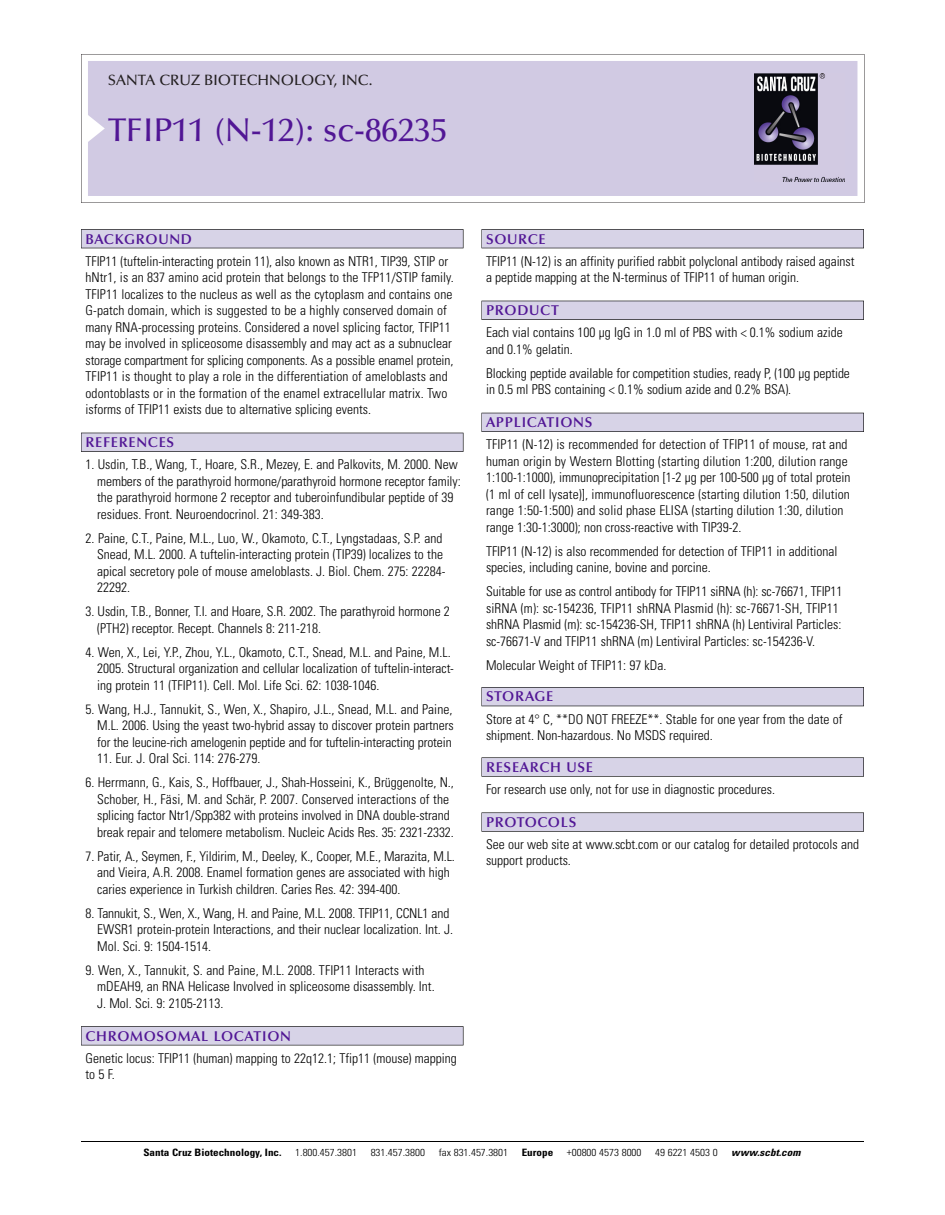
<style>
.page{position:relative;width:945px;height:1215px;background:#fff}
.page>*{position:absolute;margin:0;border:0;box-sizing:border-box;transform-origin:0 0}
.t1{font:500 33px "Optima";color:#511695}
.t2{font:500 15px "Optima";color:#231f20}
.t3{font:600 14.25px "Optima";letter-spacing:.05em;color:#511695}
.t4{font:300 condensed 13.5px/16.5px "Univers";color:#000}
.t5{font:300 condensed 10.2px "Univers";color:#000;scale:1.1 1}
.t6{font:700 condensed 10.2px "Univers";color:#000;scale:1.1 1}
.t7{font:italic 700 condensed 10.2px "Univers";letter-spacing:.005em;color:#000;scale:1.1 1}
</style>
<div class="page">
<svg style="left:81px;top:54px;width:783px;height:149px"></svg>
<div style="left:88px;top:61px;width:769px;height:135px;background:#d1cae3"></div>
<img style="left:755px;top:74px;width:90px;height:108px">
<div style="left:81px;top:229px;width:382px;height:19px;background:#525156"></div>
<div style="left:81px;top:230px;width:382px;height:18px;background:#d7d3e7"></div>
<div style="left:81px;top:433px;width:382px;height:19px;background:#515055"></div>
<div style="left:81px;top:433px;width:382px;height:18px;background:#d7d3e7"></div>
<div style="left:81px;top:1026px;width:382px;height:19px;background:#545357"></div>
<div style="left:81px;top:1027px;width:382px;height:18px;background:#d7d3e7"></div>
<div style="left:482px;top:229px;width:382px;height:19px;background:#525156"></div>
<div style="left:482px;top:230px;width:381px;height:18px;background:#d7d3e7"></div>
<div style="left:482px;top:301px;width:382px;height:19px;background:#515055"></div>
<div style="left:482px;top:301px;width:381px;height:18px;background:#d7d3e7"></div>
<div style="left:482px;top:413px;width:382px;height:19px;background:#525158"></div>
<div style="left:482px;top:413px;width:381px;height:18px;background:#d7d3e7"></div>
<div style="left:482px;top:687px;width:382px;height:19px;background:#525158"></div>
<div style="left:482px;top:688px;width:381px;height:18px;background:#d7d3e7"></div>
<div style="left:482px;top:757px;width:382px;height:20px;background:#616161"></div>
<div style="left:482px;top:758px;width:381px;height:18px;background:#d7d3e7"></div>
<svg style="left:482px;top:812px;width:382px;height:20px"></svg>
<div style="left:482px;top:813px;width:381px;height:18px;background:#d7d3e7"></div>
<hr style="left:81px;top:1141px;width:783px;height:1px;background:#000">
<p class="t2" style="left:108px;top:74px;width:266px">SANTA CRUZ BIOTECHNOLOGY, INC.</p>
<h1 class="t1" style="left:108px;top:117px;width:341px">TFIP11 (N-12): sc-86235</h1>
<p class="t3" style="left:86px;top:233px;width:108px">BACKGROUND</p>
<p class="t4" style="left:86px;top:254px;width:370px">TFIP11 (tuftelin-interacting protein 11), also known as NTR1, TIP39, STIP or hNtr1, is an 837 amino acid protein that belongs to the TFP11/STIP family.<br>TFIP11 localizes to the nucleus as well as the cytoplasm and contains one G-patch domain, which is suggested to be a highly conserved domain of many RNA-processing proteins. Considered a novel splicing factor, TFIP11 may be involved in spliceosome disassembly and may act as a subnuclear storage compartment for splicing components. As a possible enamel protein, TFIP11 is thought to play a role in the differentiation of ameloblasts and odontoblasts or in the formation of the enamel extracellular matrix. Two isforms of TFIP11 exists due to alternative splicing events.</p>
<p class="t3" style="left:86px;top:437px;width:90px">REFERENCES</p>
<p class="t4" style="left:97px;top:457px;width:365px;text-indent:-12px">1. Usdin, T.B., Wang, T., Hoare, S.R., Mezey, E. and Palkovits, M. 2000. New members of the parathyroid hormone/parathyroid hormone receptor family: the parathyroid hormone 2 receptor and tuberoinfundibular peptide of 39 residues. Front. Neuroendocrinol. 21: 349-383.</p>
<p class="t4" style="left:97px;top:531px;width:350px;text-indent:-12px">2. Paine, C.T., Paine, M.L., Luo, W., Okamoto, C.T., Lyngstadaas, S.P. and Snead, M.L. 2000. A tuftelin-interacting protein (TIP39) localizes to the apical secretory pole of mouse ameloblasts. J. Biol. Chem. 275: 22284- 22292.</p>
<p class="t4" style="left:97px;top:604px;width:354px;text-indent:-12px">3. Usdin, T.B., Bonner, T.I. and Hoare, S.R. 2002. The parathyroid hormone 2 (PTH2) receptor. Recept. Channels 8: 211-218.</p>
<p class="t4" style="left:97px;top:645px;width:358px;text-indent:-12px">4. Wen, X., Lei, Y.P., Zhou, Y.L., Okamoto, C.T., Snead, M.L. and Paine, M.L.<br>2005. Structural organization and cellular localization of tuftelin-interact&shy;ing protein 11 (TFIP11). Cell. Mol. Life Sci. 62: 1038-1046.</p>
<p class="t4" style="left:97px;top:702px;width:358px;text-align:justify;text-indent:-12px">5. Wang, H.J., Tannukit, S., Wen, X., Shapiro, J.L., Snead, M.L. and Paine, M.L. 2006. Using the yeast two-hybrid assay to discover protein partners for the leucine-rich amelogenin peptide and for tuftelin-interacting protein</p>
<p class="t4" style="left:97px;top:751px;width:165px">11. Eur. J. Oral Sci. 114: 276-279.</p>
<p class="t4" style="left:97px;top:775px;width:358px;text-indent:-12px">6. Herrmann, G., Kais, S., Hoffbauer, J., Shah-Hosseini, K., Brüggenolte, N., Schober, H., Fäsi, M. and Schär, P. 2007. Conserved interactions of the splicing factor Ntr1/Spp382 with proteins involved in DNA double-strand break repair and telomere metabolism. Nucleic Acids Res. 35: 2321-2332.</p>
<p class="t4" style="left:97px;top:849px;width:359px;text-indent:-12px">7. Patir, A., Seymen, F., Yildirim, M., Deeley, K., Cooper, M.E., Marazita, M.L. and Vieira, A.R. 2008. Enamel formation genes are associated with high caries experience in Turkish children. Caries Res. 42: 394-400.</p>
<p class="t4" style="left:97px;top:906px;width:357px;text-indent:-12px">8. Tannukit, S., Wen, X., Wang, H. and Paine, M.L. 2008. TFIP11, CCNL1 and<br>EWSR1 protein-protein Interactions, and their nuclear localization. Int. J.<br>Mol. Sci. 9: 1504-1514.</p>
<p class="t4" style="left:97px;top:963px;width:339px;text-indent:-12px">9. Wen, X., Tannukit, S. and Paine, M.L. 2008. TFIP11 Interacts with mDEAH9, an RNA Helicase Involved in spliceosome disassembly. Int.<br>J. Mol. Sci. 9: 2105-2113.</p>
<p class="t3" style="left:86px;top:1030px;width:207px">CHROMOSOMAL LOCATION</p>
<p class="t4" style="left:86px;top:1051px;width:373px">Genetic locus: TFIP11 (human) mapping to 22q12.1; Tfip11 (mouse) mapping to 5 F.</p>
<p class="t3" style="left:486px;top:233px;width:61px">SOURCE</p>
<p class="t4" style="left:486px;top:254px;width:370px">TFIP11 (N-12) is an affinity purified rabbit polyclonal antibody raised against a peptide mapping at the N-terminus of TFIP11 of human origin.</p>
<p class="t3" style="left:486px;top:305px;width:74px">PRODUCT</p>
<p class="t4" style="left:486px;top:325px;width:358px">Each vial contains 100 µg IgG in 1.0 ml of PBS with &lt; 0.1% sodium azide and 0.1% gelatin.</p>
<p class="t4" style="left:486px;top:366px;width:365px">Blocking peptide available for competition studies, ready P, (100 µg peptide in 0.5 ml PBS containing &lt; 0.1% sodium azide and 0.2% BSA).</p>
<p class="t3" style="left:486px;top:417px;width:108px">APPLICATIONS</p>
<p class="t4" style="left:486px;top:437px;width:366px">TFIP11 (N-12) is recommended for detection of TFIP11 of mouse, rat and human origin by Western Blotting (starting dilution 1:200, dilution range 1:100-1:1000), immunoprecipitation [1-2 µg per 100-500 µg of total protein (1 ml of cell lysate)], immunofluorescence (starting dilution 1:50, dilution range 1:50-1:500) and solid phase ELISA (starting dilution 1:30, dilution range 1:30-1:3000); non cross-reactive with TIP39-2.</p>
<p class="t4" style="left:486px;top:544px;width:353px">TFIP11 (N-12) is also recommended for detection of TFIP11 in additional species, including canine, bovine and porcine.</p>
<p class="t4" style="left:486px;top:584px;width:358px">Suitable for use as control antibody for TFIP11 siRNA (h): sc-76671, TFIP11 siRNA (m): sc-154236, TFIP11 shRNA Plasmid (h): sc-76671-SH, TFIP11 shRNA Plasmid (m): sc-154236-SH, TFIP11 shRNA (h) Lentiviral Particles: sc-76671-V and TFIP11 shRNA (m) Lentiviral Particles: sc-154236-V.</p>
<p class="t4" style="left:486px;top:658px;width:182px">Molecular Weight of TFIP11: 97 kDa.</p>
<p class="t3" style="left:486px;top:691px;width:69px">STORAGE</p>
<p class="t4" style="left:486px;top:712px;width:358px">Store at 4° C, **DO NOT FREEZE**. Stable for one year from the date of shipment. Non-hazardous. No MSDS required.</p>
<p class="t3" style="left:486px;top:761px;width:109px">RESEARCH USE</p>
<p class="t4" style="left:486px;top:782px;width:290px">For research use only, not for use in diagnostic procedures.</p>
<p class="t3" style="left:486px;top:816px;width:92px">PROTOCOLS</p>
<p class="t4" style="left:486px;top:837px;width:375px">See our web site at www.scbt.com or our catalog for detailed protocols and support products.</p>
<p class="t6" style="left:143px;top:1148px;width:127px">Santa Cruz Biotechnology, Inc.</p>
<p class="t5" style="left:295px;top:1148px;width:58px">1.800.457.3801</p>
<p class="t5" style="left:371px;top:1148px;width:51px">831.457.3800</p>
<p class="t5" style="left:439px;top:1148px;width:65px">fax 831.457.3801</p>
<p class="t6" style="left:522px;top:1148px;width:30px">Europe</p>
<p class="t5" style="left:567px;top:1148px;width:69px">+00800 4573 8000</p>
<p class="t5" style="left:655px;top:1148px;width:58px">49 6221 4503 0</p>
<p class="t7" style="left:731px;top:1148px;width:64px">www.scbt.com</p>
</div>
